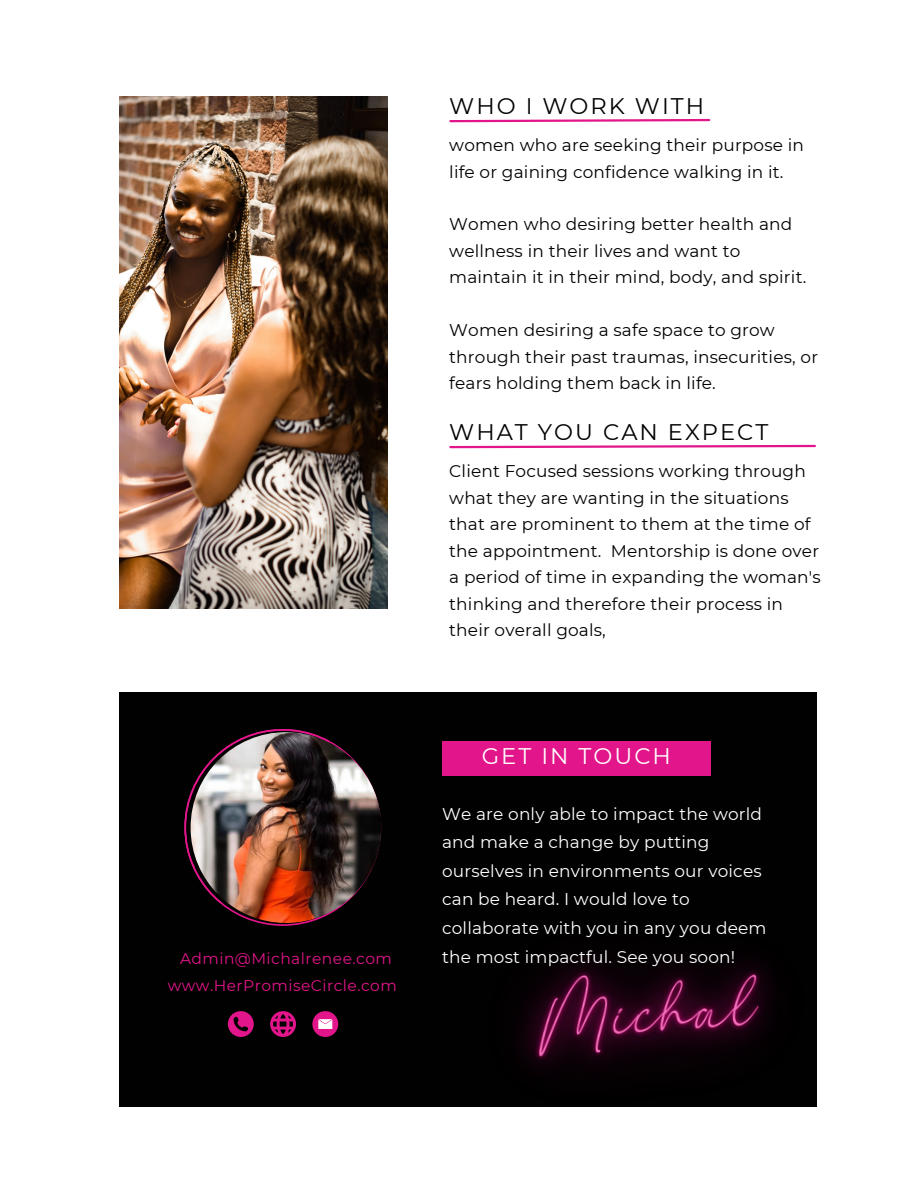
<style>
.page{position:relative;width:918px;height:1188px;background:#fff}
.page>*{position:absolute;margin:0;border:0;box-sizing:border-box;transform-origin:0 0}
.t1{font:22.5px "Montserrat";letter-spacing:.09em;color:#000}
.t2{font:22.5px "Montserrat";letter-spacing:.09em;color:#fff}
.t3{font:16.95px/26.4px "Montserrat";letter-spacing:.01em;color:#000}
.t4{font:16.95px/28.5px "Montserrat";letter-spacing:.01em;color:#fff}
.t5{font:15.45px "Montserrat";letter-spacing:.03em;color:#e2158a}
</style>
<div class="page">
<div style="left:119px;top:692px;width:697px;height:415px;background:#010101"></div>
<svg style="left:449px;top:444px;width:367px;height:5px"></svg>
<img style="left:119px;top:97px;width:269px;height:511px">
<svg style="left:449px;top:118px;width:262px;height:5px"></svg>
<img style="left:184px;top:729px;width:168px;height:197px">
<div style="left:442px;top:742px;width:269px;height:34px;background:#e2158a"></div>
<div style="left:312px;top:1011px;width:26px;height:26px;background:#e2158a;border-radius:50%"></div>
<svg style="left:318px;top:1019px;width:14px;height:10px"></svg>
<svg style="left:228px;top:1011px;width:26px;height:26px"></svg>
<svg style="left:270px;top:1011px;width:26px;height:26px"></svg>
<img style="left:352px;top:750px;width:465px;height:357px">
<p class="t5" style="left:180px;top:949px;width:213px">Admin@Michalrenee.com</p>
<p class="t5" style="left:168px;top:976px;width:230px">www.HerPromiseCircle.com</p>
<h1 class="t1" style="left:449px;top:92px;width:256px">WHO I WORK WITH</h1>
<p class="t3" style="left:449px;top:132px;width:356px">women who are seeking their purpose in life or gaining confidence walking in it.</p>
<p class="t3" style="left:449px;top:211px;width:359px">Women who desiring better health and wellness in their lives and want to maintain it in their mind, body, and spirit.</p>
<p class="t3" style="left:449px;top:317px;width:370px">Women desiring a safe space to grow through their past traumas, insecurities, or fears holding them back in life.</p>
<h1 class="t1" style="left:449px;top:418px;width:321px">WHAT YOU CAN EXPECT</h1>
<p class="t3" style="left:449px;top:458px;width:373px">Client Focused sessions working through what they are wanting in the situations that are prominent to them at the time of the appointment. Mentorship is done over a period of time in expanding the woman's thinking and therefore their process in their overall goals,</p>
<h1 class="t2" style="left:482px;top:743px;width:191px">GET IN TOUCH</h1>
<p class="t4" style="left:442px;top:799px;width:326px">We are only able to impact the world and make a change by putting ourselves in environments our voices can be heard. I would love to collaborate with you in any you deem the most impactful. See you soon!</p>
</div>
